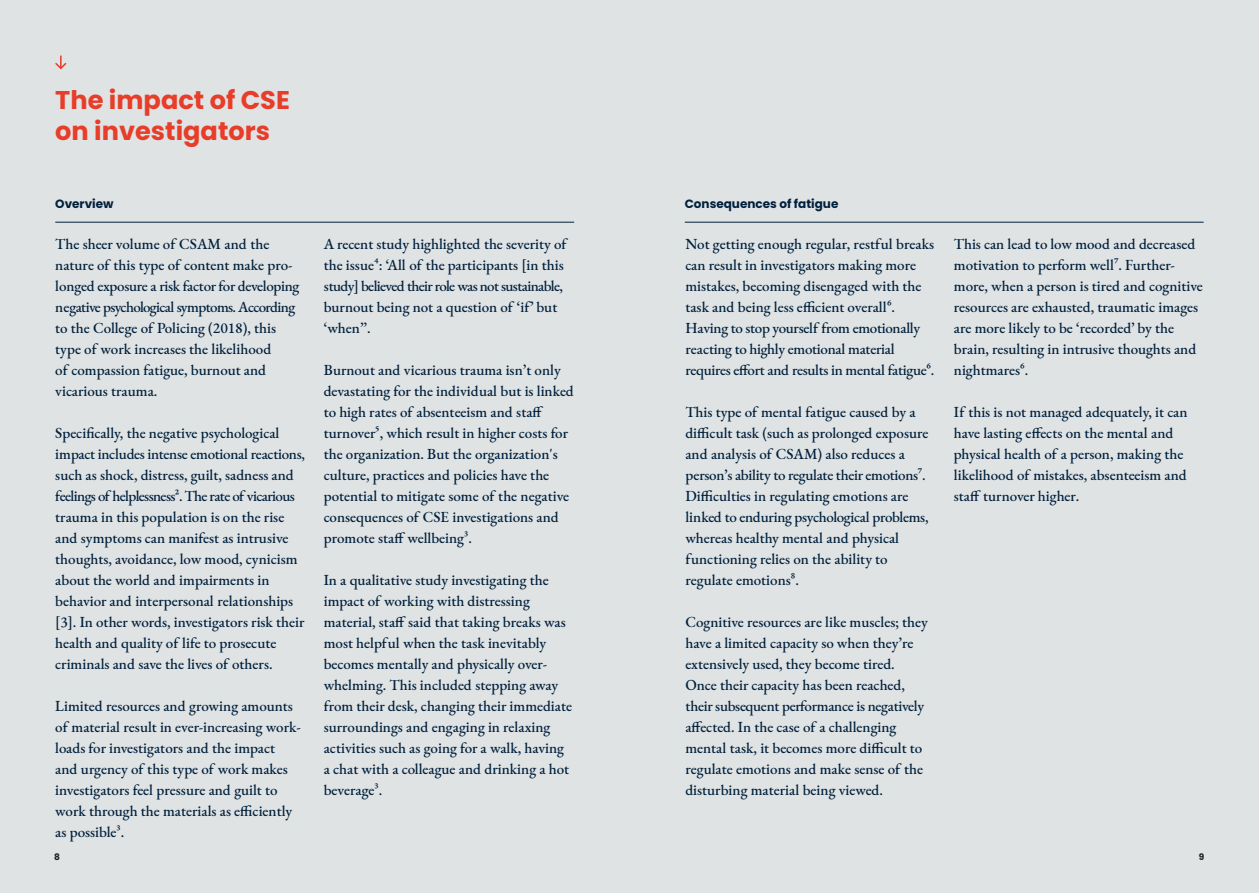
<style>
.page{position:relative;width:1259px;height:893px;background:#fff}
.page>*{position:absolute;margin:0;border:0;box-sizing:border-box;transform-origin:0 0}
.t1{font:700 25.65px/30.8px "Poppins";color:#e73d29}
.t2{font:500 15px/21px "EB Garamond";color:#00203c}
.t3{font:700 12px "Poppins";color:#00203c}
.t4{font:700 9px "Poppins";color:#231f20}
</style>
<div class="page">
<div style="left:629px;top:0;width:630px;height:893px;background:#e0e3e4"></div>
<div style="left:0;top:0;width:629px;height:893px;background:#e0e3e4"></div>
<svg style="left:55px;top:56px;width:12px;height:13px"></svg>
<hr style="left:55px;top:222px;width:519px;height:1px;background:#00203c">
<hr style="left:685px;top:222px;width:518px;height:1px;background:#00203c">
<p class="t1" style="left:55px;top:85px;width:236px">The impact of CSE on investigators</p>
<p class="t3" style="left:55px;top:197px;width:60px">Overview</p>
<p class="t2" style="left:55px;top:234px;width:246px">The sheer volume of CSAM and the nature of this type of content make pro&shy;longed exposure a risk factor for developing negative psychological symptoms. According to the College of Policing (2018), this type of work increases the likelihood<br>of compassion fatigue, burnout and vicarious trauma.</p>
<p class="t2" style="left:55px;top:423px;width:251px">Specifically, the negative psychological impact includes intense emotional reactions, such as shock, distress, guilt, sadness and feelings of helplessness². The rate of vicarious trauma in this population is on the rise and symptoms can manifest as intrusive thoughts, avoidance, low mood, cynicism about the world and impairments in behavior and interpersonal relationships [3]. In other words, investigators risk their health and quality of life to prosecute criminals and save the lives of others.</p>
<p class="t2" style="left:55px;top:696px;width:247px">Limited resources and growing amounts of material result in ever-increasing work&shy;loads for investigators and the impact and urgency of this type of work makes investigators feel pressure and guilt to work through the materials as efficiently as possible³.</p>
<p class="t2" style="left:324px;top:234px;width:244px">A recent study highlighted the severity of the issue⁴: ‘All of the participants [in this study] believed their role was not sustainable, burnout being not a question of ‘if’ but ‘when’’.</p>
<p class="t2" style="left:324px;top:360px;width:251px">Burnout and vicarious trauma isn’t only devastating for the individual but is linked to high rates of absenteeism and staff turnover⁵, which result in higher costs for the organization. But the organization's culture, practices and policies have the potential to mitigate some of the negative consequences of CSE investigations and promote staff wellbeing³.</p>
<p class="t2" style="left:324px;top:570px;width:250px">In a qualitative study investigating the impact of working with distressing material, staff said that taking breaks was most helpful when the task inevitably becomes mentally and physically over&shy;whelming. This included stepping away from their desk, changing their immediate surroundings and engaging in relaxing activities such as going for a walk, having a chat with a colleague and drinking a hot beverage³.</p>
<p class="t3" style="left:685px;top:197px;width:155px">Consequences of fatigue</p>
<p class="t2" style="left:685px;top:234px;width:250px">Not getting enough regular, restful breaks can result in investigators making more mistakes, becoming disengaged with the task and being less efficient overall⁶.<br>Having to stop yourself from emotionally reacting to highly emotional material requires effort and results in mental fatigue⁶.</p>
<p class="t2" style="left:685px;top:402px;width:245px">This type of mental fatigue caused by a difficult task (such as prolonged exposure and analysis of CSAM) also reduces a person’s ability to regulate their emotions⁷.<br>Difficulties in regulating emotions are linked to enduring psychological problems, whereas healthy mental and physical functioning relies on the ability to regulate emotions⁸.</p>
<p class="t2" style="left:685px;top:612px;width:244px">Cognitive resources are like muscles; they have a limited capacity so when they’re extensively used, they become tired.<br>Once their capacity has been reached, their subsequent performance is negatively affected. In the case of a challenging mental task, it becomes more difficult to regulate emotions and make sense of the disturbing material being viewed.</p>
<p class="t2" style="left:954px;top:234px;width:250px">This can lead to low mood and decreased motivation to perform well⁷. Further&shy;more, when a person is tired and cognitive resources are exhausted, traumatic images are more likely to be ‘recorded’ by the brain, resulting in intrusive thoughts and nightmares⁶.</p>
<p class="t2" style="left:954px;top:402px;width:235px">If this is not managed adequately, it can have lasting effects on the mental and physical health of a person, making the likelihood of mistakes, absenteeism and staff turnover higher.</p>
<p class="t4" style="left:54px;top:851px;width:7px">8</p>
<p class="t4" style="left:1198px;top:851px;width:7px">9</p>
</div>
